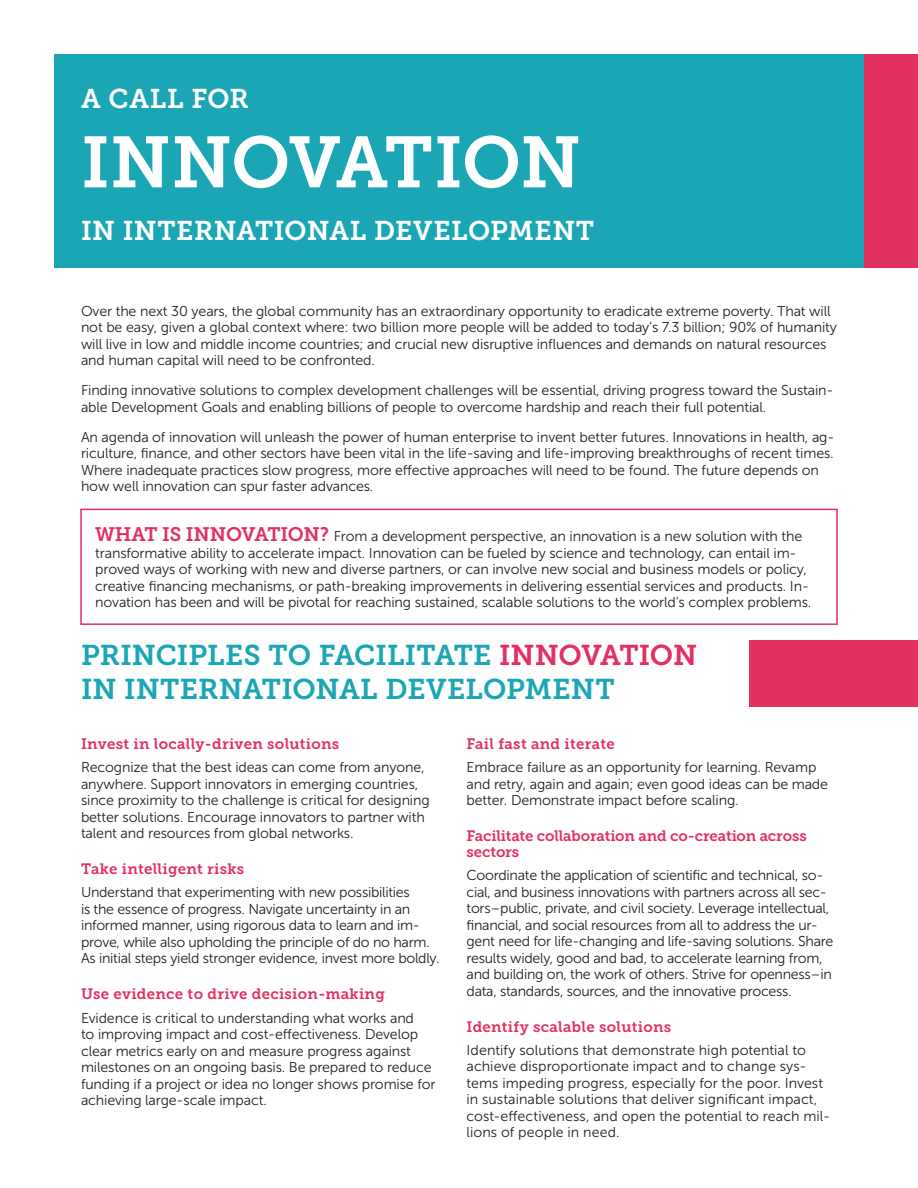
<style>
.page{position:relative;width:918px;height:1188px;background:#fff}
.page>*{position:absolute;margin:0;border:0;box-sizing:border-box;transform-origin:0 0}
.Headline{font:72px "Museo Slab 700";letter-spacing:-.015em;color:#fff}
.Header1{font:28.5px/34.2px "Museo Slab 700";color:#1aa6b5}
.Headline-2{font:27px "Museo Slab 700";letter-spacing:.015em;color:#fff}
.Header2{font:15px "Museo Slab 700";letter-spacing:.02em;color:#e23061}
.Header2-2{font:15px/15.8px "Museo Slab 700";letter-spacing:-.01em;color:#e23061}
.body{font:14.25px/16.5px "Museo Sans 300";letter-spacing:-.01em;color:#231f20}
.s1{font-family:"Museo Slab 700";font-size:19.5px;color:#e23061}
.s2{color:#e23061}
</style>
<div class="page">
<div style="left:54px;top:54px;width:864px;height:214px;background:#1aa6b5"></div>
<div style="left:750px;top:640px;width:168px;height:66px;background:#e23061"></div>
<div style="left:864px;top:54px;width:54px;height:214px;background:#e23061"></div>
<div style="left:80px;top:509px;width:758px;height:116px;border:2px solid #e23061"></div>
<p class="Headline-2" style="left:81px;top:83px;width:169px">A CALL FOR</p>
<p class="Headline" style="left:81px;top:122px;width:502px">INNOVATION</p>
<p class="Headline-2" style="left:81px;top:215px;width:515px">IN INTERNATIONAL DEVELOPMENT</p>
<p class="body" style="left:81px;top:302px;width:757px">Over the next 30 years, the global community has an extraordinary opportunity to eradicate extreme poverty. That will not be easy, given a global context where: two billion more people will be added to today’s 7.3 billion; 90% of humanity will live in low and middle income countries; and crucial new disruptive influences and demands on natural resources and human capital will need to be confronted.</p>
<p class="body" style="left:81px;top:382px;width:754px">Finding innovative solutions to complex development challenges will be essential, driving progress toward the Sustain&shy;able Development Goals and enabling billions of people to overcome hardship and reach their full potential.</p>
<p class="body" style="left:81px;top:428px;width:755px">An agenda of innovation will unleash the power of human enterprise to invent better futures. Innovations in health, ag&shy;riculture, finance, and other sectors have been vital in the life-saving and life-improving breakthroughs of recent times.<br>Where inadequate practices slow progress, more effective approaches will need to be found. The future depends on how well innovation can spur faster advances.</p>
<p class="body" style="left:95px;top:528px;width:718px"><span class="s1">WHAT IS INNOVATION?</span> From a development perspective, an innovation is a new solution with the transformative ability to accelerate impact. Innovation can be fueled by science and technology, can entail im&shy;proved ways of working with new and diverse partners, or can involve new social and business models or policy, creative financing mechanisms, or path-breaking improvements in delivering essential services and products. In&shy;novation has been and will be pivotal for reaching sustained, scalable solutions to the world’s complex problems.</p>
<p class="Header1" style="left:81px;top:638px;width:618px">PRINCIPLES TO FACILITATE <span class="s2">INNOVATION<br></span>IN INTERNATIONAL DEVELOPMENT</p>
<p class="Header2" style="left:81px;top:735px;width:260px">Invest in locally-driven solutions</p>
<p class="body" style="left:81px;top:759px;width:350px">Recognize that the best ideas can come from anyone, anywhere. Support innovators in emerging countries, since proximity to the challenge is critical for designing better solutions. Encourage innovators to partner with talent and resources from global networks.</p>
<p class="Header2" style="left:81px;top:860px;width:165px">Take intelligent risks</p>
<p class="body" style="left:81px;top:884px;width:360px">Understand that experimenting with new possibilities<br>is the essence of progress. Navigate uncertainty in an informed manner, using rigorous data to learn and im&shy;prove, while also upholding the principle of do no harm.<br>As initial steps yield stronger evidence, invest more boldly.</p>
<p class="Header2" style="left:81px;top:986px;width:305px">Use evidence to drive decision-making</p>
<p class="body" style="left:81px;top:1010px;width:356px">Evidence is critical to understanding what works and<br>to improving impact and cost-effectiveness. Develop clear metrics early on and measure progress against milestones on an ongoing basis. Be prepared to reduce funding if a project or idea no longer shows promise for achieving large-scale impact.</p>
<p class="Header2" style="left:467px;top:735px;width:150px">Fail fast and iterate</p>
<p class="body" style="left:467px;top:759px;width:363px">Embrace failure as an opportunity for learning. Revamp and retry, again and again; even good ideas can be made better. Demonstrate impact before scaling.</p>
<p class="Header2-2" style="left:467px;top:828px;width:342px">Facilitate collaboration and co-creation across sectors</p>
<p class="body" style="left:467px;top:867px;width:368px">Coordinate the application of scientific and technical, so&shy;cial, and business innovations with partners across all sec&shy;tors–public, private, and civil society. Leverage intellectual, financial, and social resources from all to address the ur&shy;gent need for life-changing and life-saving solutions. Share results widely, good and bad, to accelerate learning from, and building on, the work of others. Strive for openness–in data, standards, sources, and the innovative process.</p>
<p class="Header2" style="left:467px;top:1018px;width:206px">Identify scalable solutions</p>
<p class="body" style="left:467px;top:1042px;width:365px">Identify solutions that demonstrate high potential to achieve disproportionate impact and to change sys&shy;tems impeding progress, especially for the poor. Invest in sustainable solutions that deliver significant impact, cost-effectiveness, and open the potential to reach mil&shy;lions of people in need.</p>
</div>
